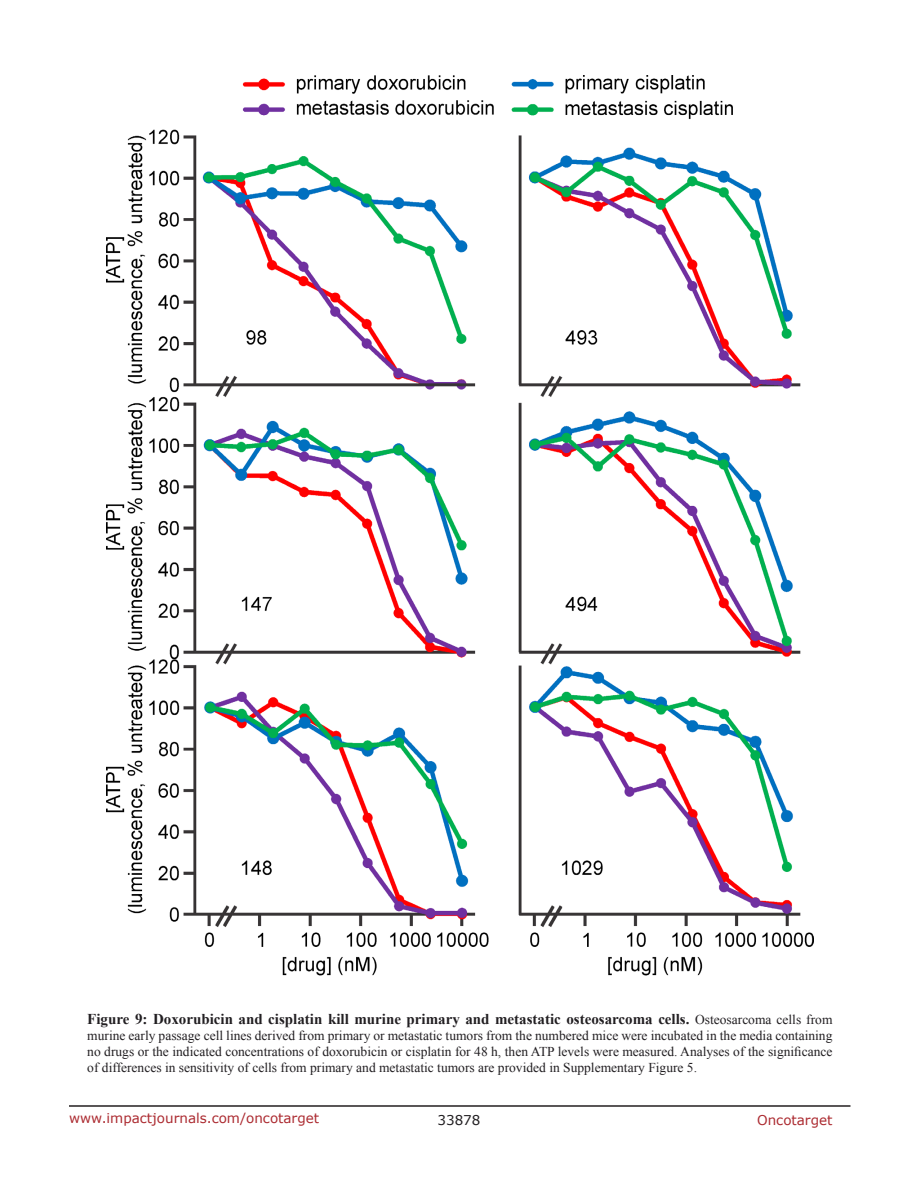
<style>
.page{position:relative;width:918px;height:1188px;background:#fff}
.page>*{position:absolute;margin:0;border:0;box-sizing:border-box;transform-origin:0 0}
.t1{font:700 15px "Times New Roman";color:#221f22}
.t2{font:13.5px/16.2px "Times New Roman";color:#221f22;text-align:justify}
.t3{font:13.5px "Verdana";color:#ac2b31}
.t4{font:13.5px "Verdana";color:#221f22}
.s1{font-weight:400;font-size:13.5px}
</style>
<div class="page">
<hr style="left:69px;top:1105px;width:781px;height:2px;background:#231f20">
<img style="left:106px;top:76px;width:707px;height:900px">
<p class="t1" style="left:87px;top:1008px;width:747px">Figure 9: Doxorubicin and cisplatin kill murine primary and metastatic osteosarcoma cells. <span class="s1">Osteosarcoma cells from</span></p>
<p class="t2" style="left:87px;top:1027px;width:747px">murine early passage cell lines derived from primary or metastatic tumors from the numbered mice were incubated in the media containing no drugs or the indicated concentrations of doxorubicin or cisplatin for 48 h, then ATP levels were measured. Analyses of the significance of differences in sensitivity of cells from primary and metastatic tumors are provided in Supplementary Figure 5.</p>
<p class="t3" style="left:69px;top:1109px;width:252px">www.impactjournals.com/oncotarget</p>
<p class="t4" style="left:438px;top:1111px;width:44px">33878</p>
<p class="t3" style="left:757px;top:1111px;width:77px">Oncotarget</p>
</div>
